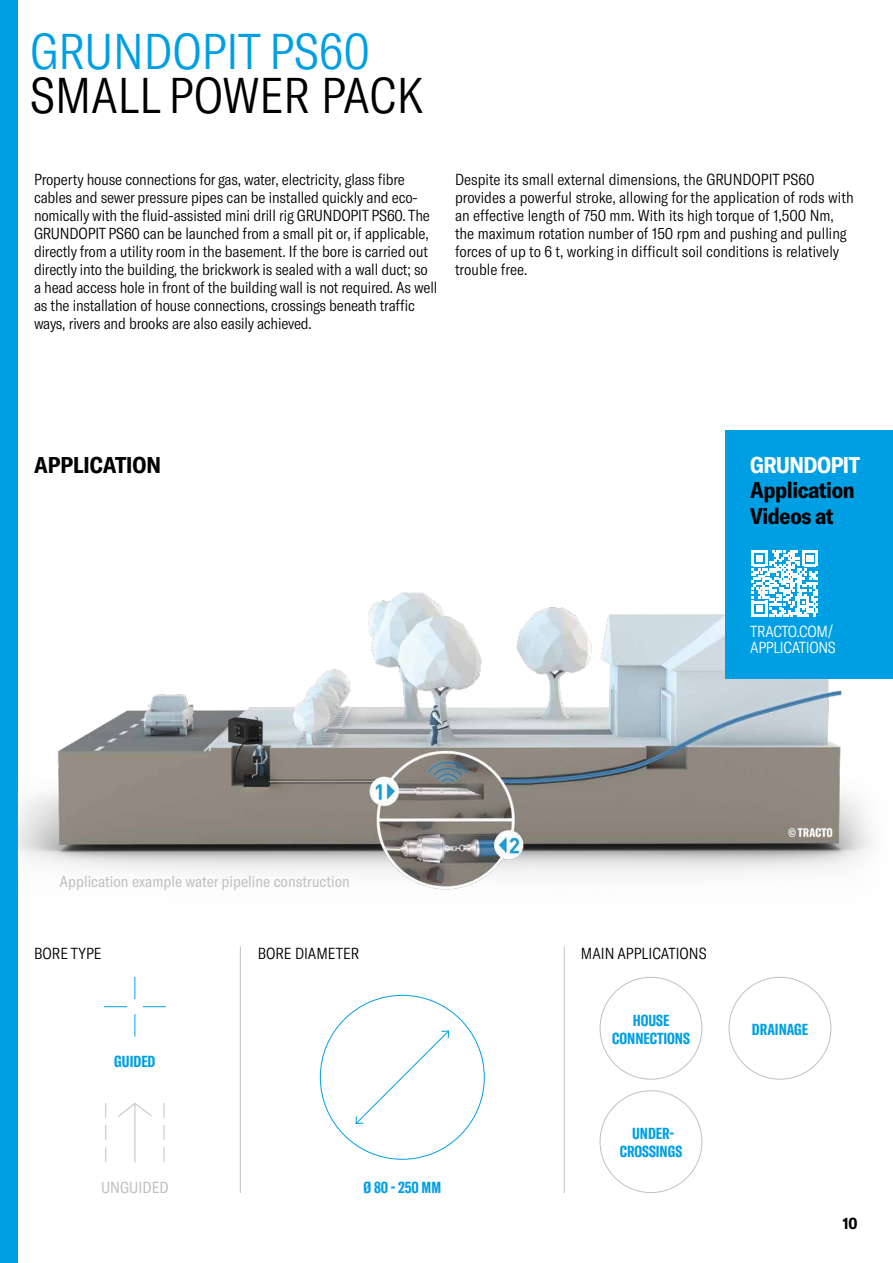
<style>
.page{position:relative;width:893px;height:1263px;background:#fff}
.page>*{position:absolute;margin:0;border:0;box-sizing:border-box;transform-origin:0 0}
.t1{font:300 condensed 49.5px "GT America";color:#000}
.t2{font:300 condensed 49.5px "GT America";color:#009fe3}
.t3{font:700 condensed 22.5px/25.5px "GT America";letter-spacing:-.02em;color:#000}
.t4{font:700 condensed 22.5px "GT America";color:#000}
.t5{font:700 condensed 22.5px "GT America";letter-spacing:-.02em;color:#fff}
.t6{font:300 condensed 15.75px/18px "GT America";letter-spacing:-.01em;color:#000}
.t7{font:700 extra-condensed 15.75px/18px "GT America";color:#009fe3;text-align:center}
.t8{font:condensed 15.75px "GT America";color:#bfc1c2}
.t9{font:300 condensed 15.75px/16.5px "GT America";letter-spacing:-.02em;color:#fff}
.t10{font:700 condensed 15.75px "GT America";color:#000}
</style>
<div class="page">
<img style="left:17px;top:491px;width:855px;height:414px">
<div style="left:0;top:0;width:17px;height:1263px;background:#009fe3"></div>
<svg style="left:134px;top:977px;width:1px;height:22px"></svg>
<svg style="left:134px;top:1014px;width:1px;height:22px"></svg>
<svg style="left:143px;top:1006px;width:23px;height:1px"></svg>
<svg style="left:104px;top:1006px;width:23px;height:1px"></svg>
<svg style="left:164px;top:1147px;width:1px;height:15px"></svg>
<svg style="left:164px;top:1125px;width:1px;height:15px"></svg>
<svg style="left:164px;top:1103px;width:1px;height:15px"></svg>
<svg style="left:105px;top:1147px;width:1px;height:15px"></svg>
<svg style="left:105px;top:1125px;width:1px;height:15px"></svg>
<svg style="left:105px;top:1103px;width:1px;height:15px"></svg>
<hr style="left:135px;top:1103px;width:1px;height:59px;background:#bfc1c2">
<svg style="left:118px;top:1103px;width:34px;height:14px"></svg>
<div style="left:725px;top:431px;width:168px;height:248px;background:#009fe3"></div>
<svg style="left:751px;top:550px;width:67px;height:67px"></svg>
<hr style="left:240px;top:946px;width:1px;height:247px;background:#bfc1c2">
<hr style="left:564px;top:946px;width:1px;height:247px;background:#bfc1c2">
<svg style="left:355px;top:1030px;width:94px;height:94px"></svg>
<h1 class="t2" style="left:30px;top:23px;width:341px">GRUNDOPIT PS60</h1>
<h1 class="t1" style="left:30px;top:67px;width:395px">SMALL POWER PACK</h1>
<p class="t6" style="left:34px;top:170px;width:405px">Property house connections for gas, water, electricity, glass fibre cables and sewer pressure pipes can be installed quickly and eco&shy;nomically with the fluid-assisted mini drill rig GRUNDOPIT PS60. The GRUNDOPIT PS60 can be launched from a small pit or, if applicable, directly from a utility room in the basement. If the bore is carried out directly into the building, the brickwork is sealed with a wall duct; so a head access hole in front of the building wall is not required. As well as the installation of house connections, crossings beneath traffic ways, rivers and brooks are also easily achieved.</p>
<p class="t6" style="left:455px;top:170px;width:400px">Despite its small external dimensions, the GRUNDOPIT PS60 provides a powerful stroke, allowing for the application of rods with an effective length of 750 mm. With its high torque of 1,500 Nm, the maximum rotation number of 150 rpm and pushing and pulling forces of up to 6 t, working in difficult soil conditions is relatively trouble free.</p>
<h2 class="t4" style="left:34px;top:451px;width:129px">APPLICATION</h2>
<h2 class="t5" style="left:750px;top:451px;width:111px">GRUNDOPIT</h2>
<h2 class="t3" style="left:750px;top:477px;width:106px">Application<br>Videos at</h2>
<p class="t9" style="left:750px;top:623px;width:87px">TRACTO.COM/<br>APPLICATIONS</p>
<p class="t8" style="left:60px;top:872px;width:292px">Application example water pipeline construction</p>
<p class="t6" style="left:34px;top:944px;width:69px">BORE TYPE</p>
<p class="t7" style="left:114px;top:1052px;width:43px">GUIDED</p>
<p class="t8" style="left:101px;top:1178px;width:69px">UNGUIDED</p>
<p class="t6" style="left:258px;top:944px;width:103px">BORE DIAMETER</p>
<p class="t6" style="left:581px;top:944px;width:127px">MAIN APPLICATIONS</p>
<p class="t7" style="left:612px;top:1011px;width:79px">HOUSE<br>CONNECTIONS</p>
<p class="t7" style="left:364px;top:1178px;width:79px">Ø 80 - 250 MM</p>
<p class="t7" style="left:620px;top:1124px;width:64px">UNDER-<br>CROSSINGS</p>
<p class="t7" style="left:752px;top:1020px;width:58px">DRAINAGE</p>
<p class="t10" style="left:843px;top:1214px;width:16px">10</p>
</div>
